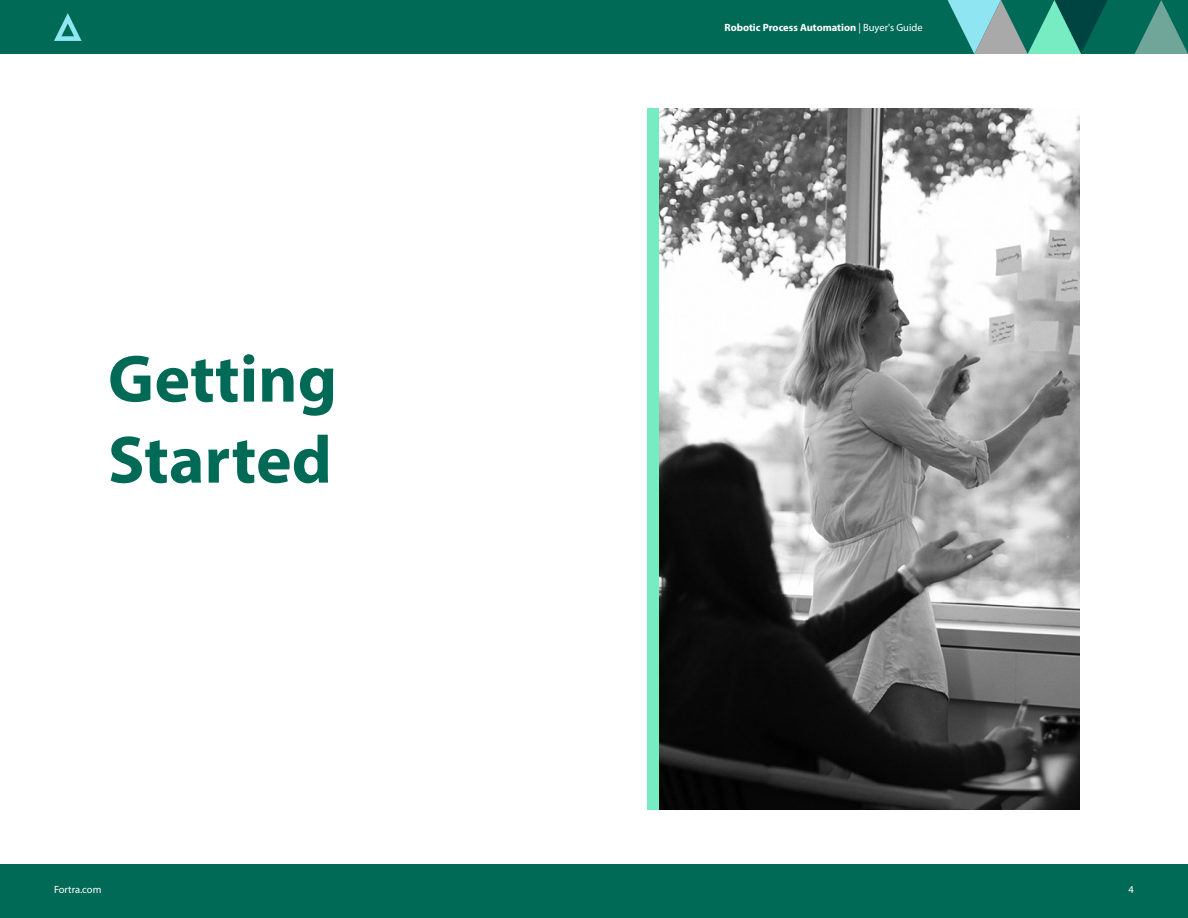
<style>
.page{position:relative;width:1188px;height:918px;background:#fff}
.page>*{position:absolute;margin:0;border:0;box-sizing:border-box;transform-origin:0 0}
.t1{font:700 67.5px/81px "Myriad Pro";color:#006a56}
.t2{font:700 10.5px "Myriad Pro";color:#fff}
.t3{font:10.5px "Myriad Pro";color:#fff}
.s1{font-weight:400}
</style>
<div class="page">
<div style="left:0;top:864px;width:1188px;height:54px;background:#006a56"></div>
<div style="left:0;top:0;width:1188px;height:54px;background:#006a56"></div>
<svg style="left:54px;top:13px;width:28px;height:28px"></svg>
<svg style="left:948px;top:0;width:240px;height:54px"></svg>
<img style="left:659px;top:108px;width:421px;height:702px">
<div style="left:648px;top:108px;width:11px;height:702px;background:#77ecc2"></div>
<p class="t1" style="left:108px;top:336px;width:231px">Getting<br>Started</p>
<p class="t2" style="left:724px;top:20px;width:200px">Robotic Process Automation <span class="s1">| Buyer's Guide</span></p>
<p class="t3" style="left:54px;top:883px;width:49px">Fortra.com</p>
<p class="t3" style="left:1129px;top:883px;width:7px">4</p>
</div>
